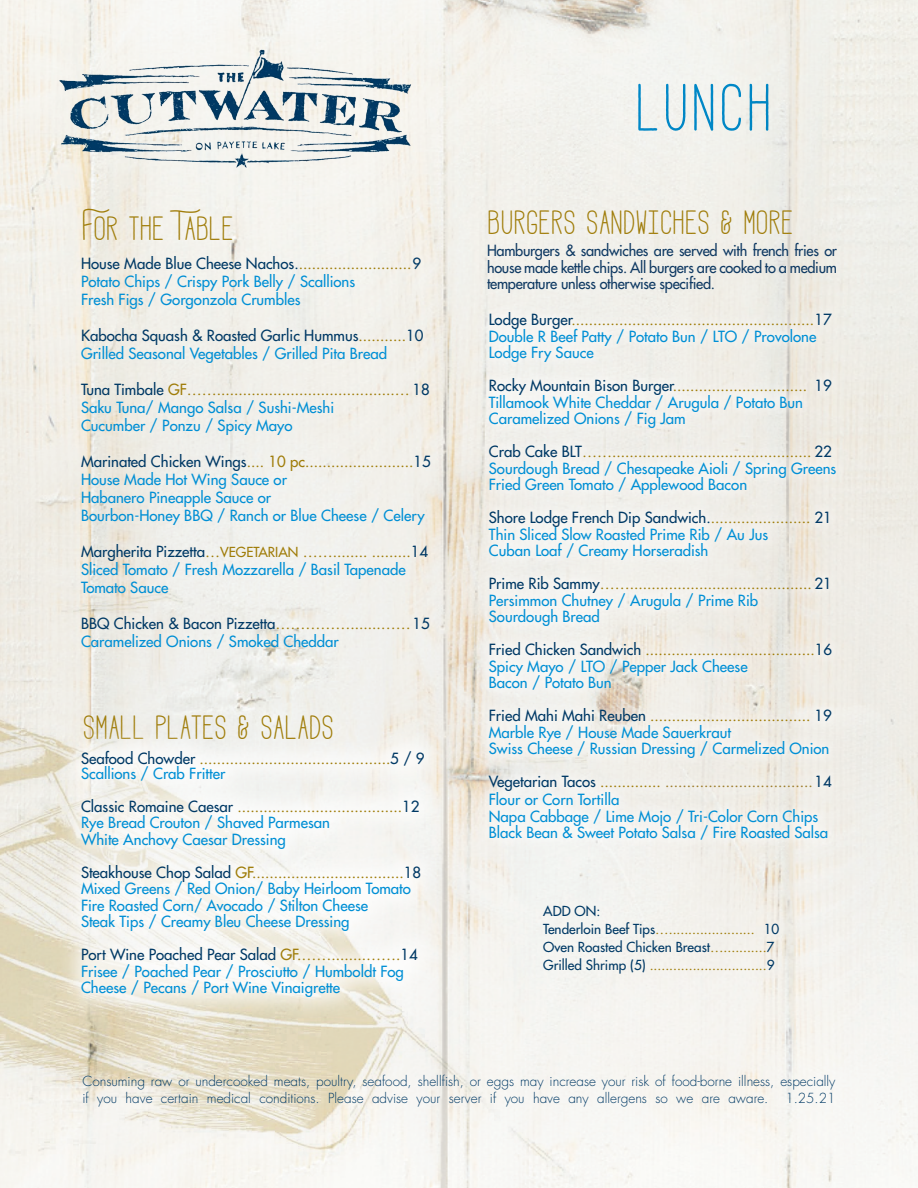
<style>
.page{position:relative;width:918px;height:1188px;background:#fff}
.page>*{position:absolute;margin:0;border:0;box-sizing:border-box;transform-origin:0 0}
.t1{font:500 93.9px "Adrift";letter-spacing:.05em;color:#008fd5}
.t2{font:500 47.25px "Adrift";letter-spacing:.02em;color:#a07d0a}
.t3{font:500 15px/16.5px "Futura Std";color:#008fd5}
.t4{font:500 15px/16.5px "Futura Std";color:#a07d0a}
.t5{font:500 15px/16.5px "Futura Std";letter-spacing:-.02em;color:#103a63;text-align:justify}
.t6{font:500 15px/18px "Futura Std";color:#9e7e2d}
.t7{font:300 13.5px/16.2px "Futura LT";color:#003965}
.t8{font:500 13.5px/18px "Futura Std";color:#003965}
.s1{color:#003965}
.s2{color:#a07d0a}
.s3{font-size:13.5px;color:#a07d0a}
.s4{color:#008fd5}
</style>
<div class="page">
<img style="left:0;top:0;width:918px;height:1188px">
<img style="left:0;top:557px;width:587px;height:631px">
<img style="left:57px;top:48px;width:357px;height:120px">
<div style="left:477px;top:300px;width:371px;height:552px;background:#fff;opacity:.75"></div>
<div style="left:56px;top:726px;width:393px;height:296px;background:#fff;opacity:.75"></div>
<h2 class="t2" style="left:83px;top:209px;width:153px">For the Table</h2>
<p class="t3" style="left:81px;top:255px;width:342px;line-height:18px"><span class="s1">House Made Blue Cheese Nachos.</span><span class="s2">..........................</span><span class="s1">9<br></span>Potato Chips / Crispy Pork Belly / Scallions<br>Fresh Figs / Gorgonzola Crumbles</p>
<p class="t3" style="left:81px;top:327px;width:344px;line-height:18px"><span class="s1">Kabocha Squash &amp; Roasted Garlic Hummus</span><span class="s2">...........</span><span class="s1">10<br></span>Grilled Seasonal Vegetables / Grilled Pita Bread</p>
<p class="t3" style="left:81px;top:381px;width:350px;line-height:18px"><span class="s1">Tuna Timbale</span> <span class="s2">GF…….........................................…</span> <span class="s1">18<br></span>Saku Tuna/ Mango Salsa / Sushi-Meshi<br>Cucumber / Ponzu / Spicy Mayo</p>
<p class="t3" style="left:81px;top:453px;width:351px;line-height:18px"><span class="s1">Marinated Chicken Wings</span><span class="s2">.... 10 pc.........................</span><span class="s1">15<br></span>House Made Hot Wing Sauce or<br>Habanero Pineapple Sauce or<br>Bourbon-Honey BBQ / Ranch or Blue Cheese / Celery</p>
<p class="t3" style="left:81px;top:543px;width:349px;line-height:18px"><span class="s1">Margherita Pizzetta</span><span class="s2">…</span><span class="s3">VEGETARIAN</span> <span class="s2">……........ .........</span><span class="s1">14<br></span>Sliced Tomato / Fresh Mozzarella / Basil Tapenade<br>Tomato Sauce</p>
<p class="t3" style="left:81px;top:615px;width:350px;line-height:18px"><span class="s1">BBQ Chicken &amp; Bacon Pizzetta</span><span class="s2">…………….......……</span><span class="s1">15<br></span>Caramelized Onions / Smoked Cheddar</p>
<h2 class="t2" style="left:84px;top:708px;width:252px">small Plates &amp; salads</h2>
<p class="t4" style="left:81px;top:751px;width:345px;line-height:15px"><span class="s1">Seafood Chowder</span> ............................................<span class="s1">5 / 9<br></span><span class="s4">Scallions / Crab Fritter</span></p>
<p class="t3" style="left:81px;top:798px;width:340px"><span class="s1">Classic Romaine Caesar</span> <span class="s2">......................................</span><span class="s1">12<br></span>Rye Bread Crouton / Shaved Parmesan<br>White Anchovy Caesar Dressing</p>
<p class="t3" style="left:81px;top:864px;width:342px"><span class="s1">Steakhouse Chop Salad</span> <span class="s2">GF...................................</span><span class="s1">18<br></span>Mixed Greens / Red Onion/ Baby Heirloom Tomato Fire Roasted Corn/ Avocado / Stilton Cheese<br>Steak Tips / Creamy Bleu Cheese Dressing</p>
<p class="t3" style="left:81px;top:946px;width:338px"><span class="s1">Port Wine Poached Pear Salad</span> <span class="s2">GF.……........…….</span><span class="s1">14<br></span>Frisee / Poached Pear / Prosciutto / Humboldt Fog<br>Cheese / Pecans / Port Wine Vinaigrette</p>
<h1 class="t1" style="left:638px;top:69px;width:136px">lunch</h1>
<h2 class="t2" style="left:489px;top:203px;width:307px">Burgers sandwiches &amp; more</h2>
<p class="t5" style="left:487px;top:243px;width:352px">Hamburgers &amp; sandwiches are served with french fries or house made kettle chips. All burgers are cooked to a medium temperature unless otherwise specified.</p>
<p class="t4" style="left:489px;top:311px;width:344px"><span class="s1">Lodge Burger</span>........................................................<span class="s1">17<br></span><span class="s4">Double R Beef Patty / Potato Bun / LTO / Provolone<br>Lodge Fry Sauce</span></p>
<p class="t3" style="left:489px;top:377px;width:344px"><span class="s1">Rocky Mountain Bison Burger</span><span class="s2">...............................</span> <span class="s1">19<br></span>Tillamook White Cheddar / Arugula / Potato Bun<br>Caramelized Onions / Fig Jam</p>
<p class="t3" style="left:489px;top:443px;width:349px"><span class="s1">Crab Cake BLT</span><span class="s2">……..............................................</span> <span class="s1">22<br></span>Sourdough Bread / Chesapeake Aioli / Spring Greens<br>Fried Green Tomato / Applewood Bacon</p>
<p class="t3" style="left:489px;top:509px;width:344px"><span class="s1">Shore Lodge French Dip Sandwich.</span><span class="s2">.......................</span> <span class="s1">21<br></span>Thin Sliced Slow Roasted Prime Rib / Au Jus<br>Cuban Loaf / Creamy Horseradish</p>
<p class="t3" style="left:489px;top:575px;width:344px"><span class="s1">Prime Rib Sammy</span><span class="s2">……..........................................</span> <span class="s1">21<br></span>Persimmon Chutney / Arugula / Prime Rib<br>Sourdough Bread</p>
<p class="t3" style="left:489px;top:641px;width:345px"><span class="s1">Fried Chicken Sandwich</span> <span class="s2">.......................................</span><span class="s1">16<br></span>Spicy Mayo / LTO / Pepper Jack Cheese<br>Bacon / Potato Bun</p>
<p class="t3" style="left:489px;top:707px;width:344px"><span class="s1">Fried Mahi Mahi Reuben</span> <span class="s2">.....................................</span> <span class="s1">19<br></span>Marble Rye / House Made Sauerkraut<br>Swiss Cheese / Russian Dressing / Carmelized Onion</p>
<p class="t6" style="left:489px;top:773px;width:344px"><span class="s1">Vegetarian Tacos</span> <span class="s2">..............</span> ..................................<span class="s1">14<br></span><span class="s4">Flour or Corn Tortilla</span></p>
<p class="t3" style="left:489px;top:808px;width:341px">Napa Cabbage / Lime Mojo / Tri-Color Corn Chips<br>Black Bean &amp; Sweet Potato Salsa / Fire Roasted Salsa</p>
<p class="t8" style="left:543px;top:902px;width:238px">Add On :<br>Tenderloin Beef Tips<span class="s2">…......................</span> 10<br>Oven Roasted Chicken Breast<span class="s2">…...........</span>7<br>Grilled Shrimp (5) <span class="s2">..............................</span>9</p>
<p class="t7" style="left:82px;top:1074px;width:755px">Consuming raw or undercooked meats, poultry, seafood, shellfish, or eggs may increase your risk of food-borne illness, especially if you have certain medical conditions. Please advise your server if you have any allergens so we are aware. 1.25.21</p>
</div>
